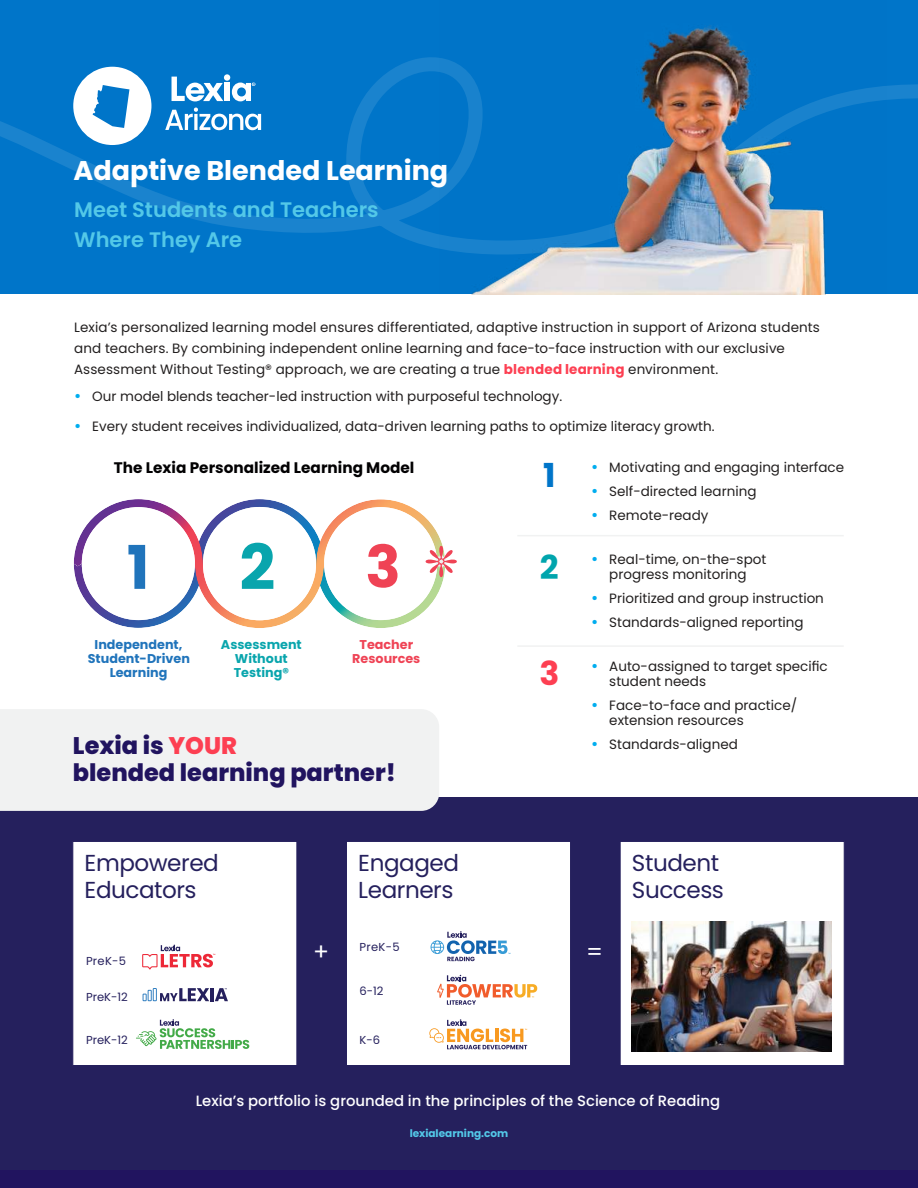
<style>
.page{position:relative;width:918px;height:1188px;background:#fff}
.page>*{position:absolute;margin:0;border:0;box-sizing:border-box;transform-origin:0 0}
.t1{font:700 33px "Poppins";color:#0075c9}
.t2{font:700 33px "Poppins";color:#00a5ad}
.t3{font:700 33px "Poppins";color:#fd3f52}
.t4{font:700 27px "Poppins";color:#fff}
.t5{font:800 24px/27px "Poppins";color:#21145f}
.t6{font:23.4px "Poppins";color:#fff}
.t7{font:23.1px/26.4px "Poppins";letter-spacing:-.02em;color:#25205d}
.t8{font:600 21px/30px "Poppins";color:#53c8e8}
.t9{font:700 15.3px "Poppins";color:#020102}
.t10{font:500 14.85px "Poppins";color:#fff}
.t11{font:13.5px/15px "Poppins";color:#221f1f}
.t12{font:700 12.75px/14px "Poppins";color:#2074bb;text-align:center}
.t13{font:700 12.75px/14px "Poppins";color:#09a5ad;text-align:center}
.t14{font:700 12.75px/14px "Poppins";color:#ef4355;text-align:center}
.t15{font:11.55px "Poppins";color:#25205d}
.t16{font:700 10.5px "Poppins";color:#53c8e8}
.s1{font-weight:700;color:#fd3f52}
.s2{font-weight:600;font-size:15px;color:#00adef}
.s3{color:#fd3f52}
</style>
<div class="page">
<div style="left:0;top:797px;width:918px;height:391px;background:#21145f"></div>
<div style="left:0;top:797px;width:918px;height:373px;background:#25205d"></div>
<div style="left:72px;top:842px;width:225px;height:223px;background:#fff"></div>
<div style="left:620px;top:842px;width:225px;height:223px;background:#fff"></div>
<img style="left:632px;top:921px;width:199px;height:130px">
<div style="left:347px;top:842px;width:223px;height:223px;background:#fff"></div>
<svg style="left:136px;top:1019px;width:113px;height:30px;background:#cce6cf"></svg>
<svg style="left:143px;top:988px;width:85px;height:13px"></svg>
<svg style="left:142px;top:945px;width:73px;height:24px;background:#f2c0c6"></svg>
<svg style="left:431px;top:931px;width:79px;height:30px;background:#bfd3e6"></svg>
<svg style="left:437px;top:975px;width:100px;height:30px;background:#f2d2c4"></svg>
<svg style="left:429px;top:1019px;width:98px;height:30px;background:#ebd6c0"></svg>
<div style="left:0;top:0;width:918px;height:294px;background:#0075c9"></div>
<svg style="left:0;top:57px;width:918px;height:192px"></svg>
<img style="left:439px;top:25px;width:447px;height:269px">
<img style="left:74px;top:499px;width:370px;height:129px">
<svg style="left:128px;top:545px;width:17px;height:44px"></svg>
<svg style="left:426px;top:546px;width:31px;height:31px"></svg>
<hr style="left:517px;top:535px;width:327px;height:1px;background:#f1f2f2">
<hr style="left:517px;top:645px;width:327px;height:2px;background:#f1f2f2">
<svg style="left:165px;top:108px;width:96px;height:22px"></svg>
<svg style="left:172px;top:74px;width:84px;height:28px"></svg>
<svg style="left:73px;top:67px;width:78px;height:78px"></svg>
<div style="left:0;top:709px;width:439px;height:102px;background:#f1f2f2"></div>
<h2 class="t4" style="left:73px;top:158px;width:376px">Adaptive Blended Learning</h2>
<h3 class="t8" style="left:74px;top:197px;width:306px">Meet Students and Teachers<br>Where They Are</h3>
<p class="t11" style="left:74px;top:317px;width:747px;line-height:21px">Lexia’s personalized learning model ensures differentiated, adaptive instruction in support of Arizona students and teachers. By combining independent online learning and face-to-face instruction with our exclusive<br>Assessment Without Testing® approach, we are creating a true <span class="s1">blended learning</span> environment.</p>
<p class="t11" style="left:74px;top:389px;width:489px"><span class="s2">•</span> Our model blends teacher-led instruction with purposeful technology.</p>
<p class="t11" style="left:74px;top:419px;width:642px"><span class="s2">•</span> Every student receives individualized, data-driven learning paths to optimize literacy growth.</p>
<p class="t9" style="left:114px;top:461px;width:302px">The Lexia Personalized Learning Model</p>
<p class="t11" style="left:591px;top:460px;width:254px"><span class="s2">•</span> Motivating and engaging interface</p>
<p class="t11" style="left:591px;top:484px;width:167px"><span class="s2">•</span> Self-directed learning</p>
<p class="t11" style="left:591px;top:508px;width:119px"><span class="s2">•</span> Remote-ready</p>
<p class="t11" style="left:591px;top:552px;width:177px;text-align:center"><span class="s2">•</span> Real-time, on-the-spot progress monitoring</p>
<p class="t11" style="left:591px;top:591px;width:234px"><span class="s2">•</span> Prioritized and group instruction</p>
<p class="t11" style="left:591px;top:615px;width:214px"><span class="s2">•</span> Standards-aligned reporting</p>
<p class="t11" style="left:609px;top:659px;width:220px;text-indent:-18px"><span class="s2">•</span> Auto-assigned to target specific student needs</p>
<p class="t11" style="left:609px;top:698px;width:189px;text-indent:-18px"><span class="s2">•</span> Face-to-face and practice/ extension resources</p>
<p class="t11" style="left:591px;top:737px;width:148px"><span class="s2">•</span> Standards-aligned</p>
<h1 class="t1" style="left:543px;top:460px;width:14px">1</h1>
<h1 class="t2" style="left:540px;top:553px;width:20px">2</h1>
<p class="t12" style="left:88px;top:639px;width:104px">Independent,<br>Student-Driven<br>Learning</p>
<p class="t13" style="left:221px;top:639px;width:82px">Assessment<br>Without<br>Testing®</p>
<p class="t14" style="left:352px;top:639px;width:70px">Teacher<br>Resources</p>
<h1 class="t3" style="left:539px;top:658px;width:21px">3</h1>
<h3 class="t5" style="left:73px;top:734px;width:325px">Lexia is <span class="s3">YOUR<br></span>blended learning partner!</h3>
<h3 class="t7" style="left:85px;top:853px;width:136px">Empowered<br>Educators</h3>
<h3 class="t7" style="left:632px;top:853px;width:94px">Student<br>Success</h3>
<h3 class="t7" style="left:358px;top:853px;width:102px">Engaged<br>Learners</h3>
<p class="t15" style="left:86px;top:956px;width:42px">PreK-5</p>
<p class="t15" style="left:86px;top:992px;width:43px">PreK-12</p>
<p class="t15" style="left:86px;top:1036px;width:43px">PreK-12</p>
<p class="t15" style="left:360px;top:943px;width:42px">PreK-5</p>
<p class="t15" style="left:360px;top:986px;width:26px">6-12</p>
<h3 class="t6" style="left:313px;top:943px;width:18px">+</h3>
<h3 class="t6" style="left:586px;top:943px;width:18px">=</h3>
<p class="t15" style="left:360px;top:1036px;width:22px">K-6</p>
<p class="t10" style="left:196px;top:1094px;width:526px">Lexia’s portfolio is grounded in the principles of the Science of Reading</p>
<p class="t16" style="left:410px;top:1128px;width:100px">lexialearning.com</p>
</div>
